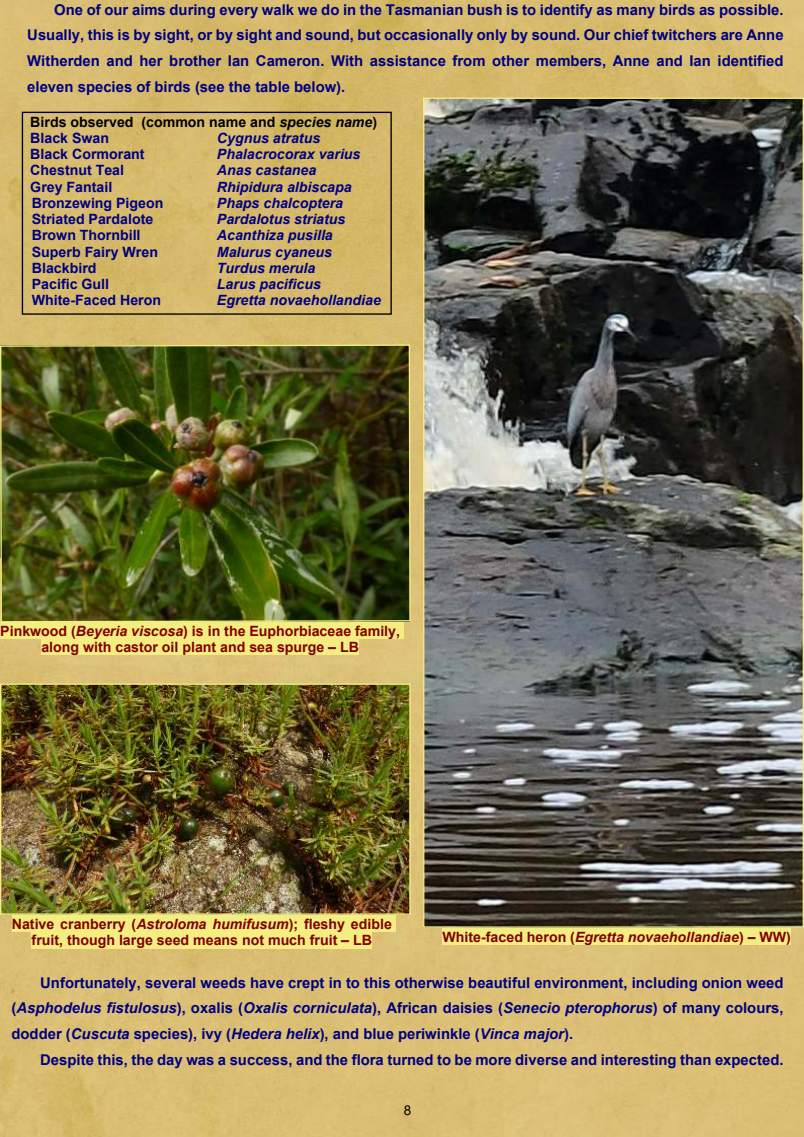
<style>
.page{position:relative;width:804px;height:1137px;background:#fff}
.page>*{position:absolute;margin:0;border:0;box-sizing:border-box;transform-origin:0 0}
.t1{font:700 14.85px/25.5px "Arial";color:#000080;text-align:justify}
.t2{font:700 14.1px/16.2px "Arial";color:#800000;text-align:center}
.t3{font:italic 700 14.1px "Arial";color:#000080}
.t4{font:700 14.1px "Arial";color:#000080}
.t5{font:700 14.1px/16.2px "Arial";color:#000}
.t6{font:13.5px "Arial";color:#000}
.s1{font-style:italic}
.s2{color:#000080}
</style>
<div class="page">
<img style="left:0;top:0;width:804px;height:1137px">
<div style="left:22px;top:112px;width:370px;height:203px;border:1px solid #000"></div>
<div style="left:0;top:622px;width:76px;height:16px;background:#f3ed82"></div>
<div style="left:76px;top:622px;width:107px;height:16px;background:#f3ed82"></div>
<div style="left:183px;top:622px;width:217px;height:16px;background:#f3ed82"></div>
<hr style="left:400px;top:622px;width:4px;height:16px;background:#f3ed82">
<div style="left:41px;top:638px;width:318px;height:17px;background:#f3ed82"></div>
<div style="left:12px;top:915px;width:124px;height:17px;background:#f3ed82"></div>
<div style="left:136px;top:915px;width:153px;height:17px;background:#f3ed82"></div>
<div style="left:289px;top:915px;width:103px;height:17px;background:#f3ed82"></div>
<hr style="left:392px;top:915px;width:4px;height:17px;background:#f3ed82">
<div style="left:32px;top:932px;width:340px;height:16px;background:#f3ed82"></div>
<img style="left:0;top:344px;width:411px;height:279px">
<img style="left:2px;top:685px;width:406px;height:227px">
<div style="left:0;top:683px;width:410px;height:231px;border:1px solid #f3ed82"></div>
<img style="left:425px;top:100px;width:377px;height:825px">
<div style="left:442px;top:928px;width:133px;height:17px;background:#f3ed82"></div>
<div style="left:575px;top:928px;width:164px;height:17px;background:#f3ed82"></div>
<div style="left:739px;top:928px;width:47px;height:17px;background:#f3ed82"></div>
<div style="left:786px;top:928px;width:5px;height:17px;background:#f3ed82"></div>
<p class="t1" style="left:27px;top:-2px;width:758px;text-indent:27px">One of our aims during every walk we do in the Tasmanian bush is to identify as many birds as possible.<br>Usually, this is by sight, or by sight and sound, but occasionally only by sound. Our chief twitchers are Anne Witherden and her brother Ian Cameron. With assistance from other members, Anne and Ian identified eleven species of birds (see the table below).</p>
<p class="t5" style="left:30px;top:115px;width:348px">Birds observed (common name and <span class="s1">species name</span>)<br><span class="s2">Black Swan</span></p>
<p class="t3" style="left:217px;top:132px;width:105px">Cygnus atratus</p>
<p class="t4" style="left:30px;top:149px;width:116px">Black Cormorant</p>
<p class="t3" style="left:217px;top:149px;width:145px">Phalacrocorax varius</p>
<p class="t4" style="left:30px;top:165px;width:95px">Chestnut Teal</p>
<p class="t3" style="left:217px;top:165px;width:101px">Anas castanea</p>
<p class="t4" style="left:30px;top:181px;width:83px">Grey Fantail</p>
<p class="t3" style="left:217px;top:181px;width:136px">Rhipidura albiscapa</p>
<p class="t4" style="left:32px;top:198px;width:133px">Bronzewing Pigeon</p>
<p class="t3" style="left:217px;top:198px;width:128px">Phaps chalcoptera</p>
<p class="t4" style="left:32px;top:214px;width:123px">Striated Pardalote</p>
<p class="t3" style="left:217px;top:214px;width:130px">Pardalotus striatus</p>
<p class="t4" style="left:32px;top:230px;width:110px">Brown Thornbill</p>
<p class="t3" style="left:217px;top:230px;width:117px">Acanthiza pusilla</p>
<p class="t4" style="left:32px;top:246px;width:128px">Superb Fairy Wren</p>
<p class="t3" style="left:217px;top:246px;width:117px">Malurus cyaneus</p>
<p class="t4" style="left:32px;top:263px;width:66px">Blackbird</p>
<p class="t3" style="left:217px;top:263px;width:100px">Turdus merula</p>
<p class="t4" style="left:32px;top:279px;width:79px">Pacific Gull</p>
<p class="t3" style="left:217px;top:279px;width:106px">Larus pacificus</p>
<p class="t4" style="left:32px;top:295px;width:131px">White-Faced Heron</p>
<p class="t3" style="left:217px;top:295px;width:165px">Egretta novaehollandiae</p>
<p class="t2" style="left:0;top:624px;width:401px">Pinkwood (<span class="s1">Beyeria viscosa</span>) is in the Euphorbiaceae family, along with castor oil plant and sea spurge – LB</p>
<p class="t2" style="left:12px;top:917px;width:381px">Native cranberry (<span class="s1">Astroloma humifusum</span>); fleshy edible fruit, though large seed means not much fruit – LB</p>
<p class="t2" style="left:442px;top:930px;width:350px">White-faced heron (<span class="s1">Egretta novaehollandiae</span>) – WW)</p>
<p class="t1" style="left:11px;top:971px;width:773px;text-indent:29px">Unfortunately, several weeds have crept in to this otherwise beautiful environment, including onion weed (<span class="s1">Asphodelus fistulosus</span>), oxalis (<span class="s1">Oxalis corniculata</span>), African daisies (<span class="s1">Senecio pterophorus</span>) of many colours, dodder (<span class="s1">Cuscuta</span> species), ivy (<span class="s1">Hedera helix</span>), and blue periwinkle (<span class="s1">Vinca major</span>).</p>
<p class="t1" style="left:40px;top:1048px;width:745px">Despite this, the day was a success, and the flora turned to be more diverse and interesting than expected.</p>
<p class="t6" style="left:404px;top:1104px;width:9px">8</p>
</div>
